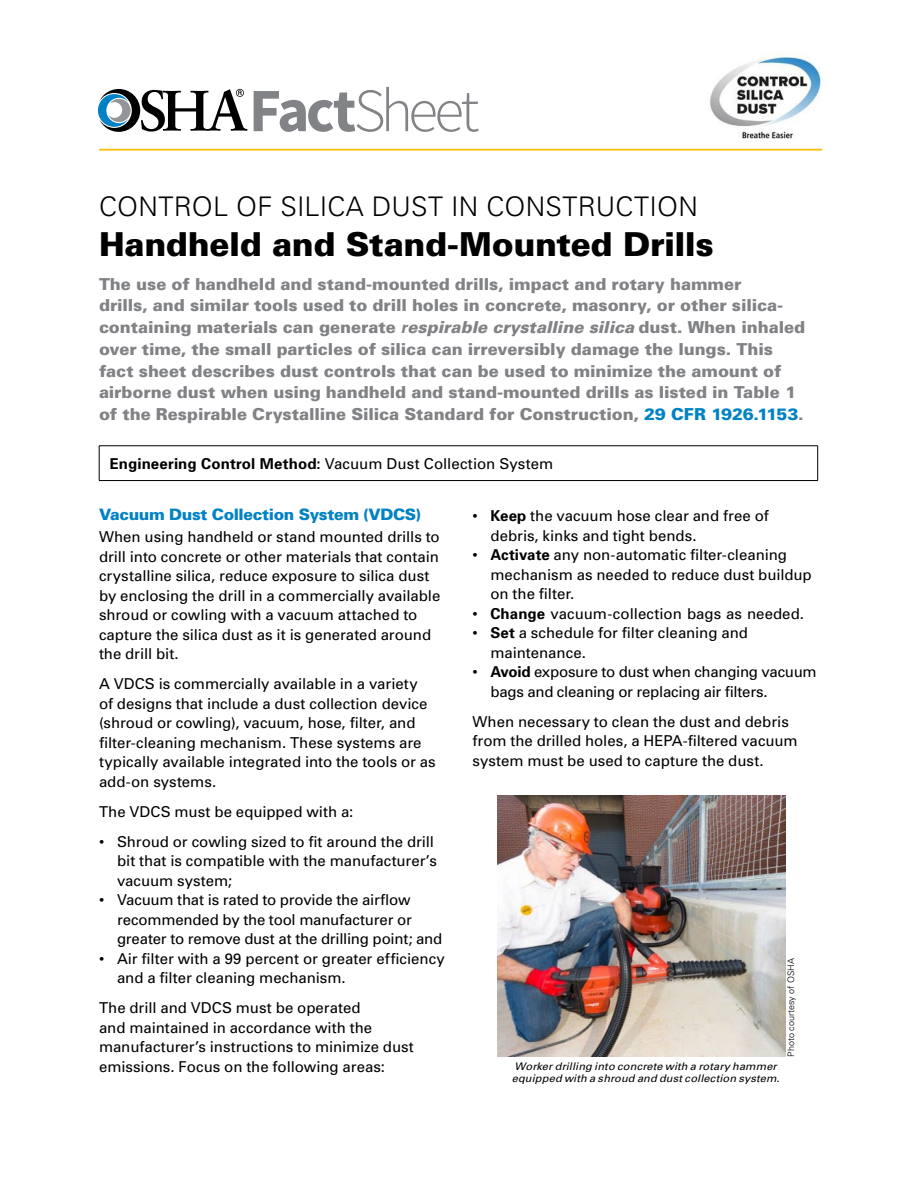
<style>
.page{position:relative;width:918px;height:1188px;background:#fff}
.page>*{position:absolute;margin:0;border:0;box-sizing:border-box;transform-origin:0 0}
.t1{font:300 61.5px "Source Sans Pro";letter-spacing:-.07em;color:#818386}
.Title_of_FactSheet{font:900 33px "Univers";letter-spacing:-.01em;color:#000}
.Title_of_FactSheet-2{font:300 27px "Univers";letter-spacing:.01em;color:#000}
.Highlighted_Paragrap{font:900 16.5px/21.8px "Univers";letter-spacing:-.005em;color:#808285}
.Subhead{font:900 15.75px "Univers";letter-spacing:-.025em;color:#0082c4}
.Bodytext{font:15px/19.5px "Univers";letter-spacing:-.005em;color:#000}
.t2{font:italic 10.5px/12px "Univers";letter-spacing:.01em;color:#000;scale:1.05 1}
.t3{font:300 9px "Univers";color:#000}
.s1{font-weight:700}
.s2{font-weight:700;font-style:italic}
.s3{font-style:italic}
.s4{color:#0082c4}
</style>
<div class="page">
<hr style="left:99px;top:149px;width:723px;height:2px;background:#febe10">
<hr style="left:99px;top:445px;width:719px;height:1px;background:#000">
<hr style="left:99px;top:446px;width:1px;height:34px;background:#000">
<hr style="left:817px;top:446px;width:1px;height:34px;background:#000">
<hr style="left:99px;top:480px;width:719px;height:1px;background:#000">
<img style="left:497px;top:796px;width:288px;height:261px">
<svg style="left:98px;top:89px;width:149px;height:43px"></svg>
<img style="left:710px;top:52px;width:111px;height:87px">
<p class="t1" style="left:249px;top:73px;width:232px"><span class="s1">Fact</span>Sheet</p>
<h1 class="Title_of_FactSheet-2" style="left:99px;top:190px;width:600px">CONTROL OF SILICA DUST IN CONSTRUCTION</h1>
<h1 class="Title_of_FactSheet" style="left:99px;top:224px;width:616px">Handheld and Stand-Mounted Drills</h1>
<p class="Highlighted_Paragrap" style="left:99px;top:272px;width:708px">The use of handheld and stand-mounted drills, impact and rotary hammer<br>drills, and similar tools used to drill holes in concrete, masonry, or other silica&shy;containing materials can generate <span class="s2">r</span><span class="s3">espirable crystalline silica</span> dust. When inhaled over time, the small particles of silica can irreversibly damage the lungs. This fact sheet describes dust controls that can be used to minimize the amount of airborne dust when using handheld and stand-mounted drills as listed in Table 1 of the Respirable Crystalline Silica Standard for Construction, <span class="s4">29 CFR 1926.1153</span>.</p>
<p class="Bodytext" style="left:110px;top:453px;width:445px"><span class="s1">Engineering Control Method:</span> Vacuum Dust Collection System</p>
<h2 class="Subhead" style="left:99px;top:504px;width:323px">Vacuum Dust Collection System (VDCS)</h2>
<p class="Bodytext" style="left:99px;top:527px;width:343px">When using handheld or stand mounted drills to drill into concrete or other materials that contain crystalline silica, reduce exposure to silica dust by enclosing the drill in a commercially available shroud or cowling with a vacuum attached to capture the silica dust as it is generated around the drill bit.</p>
<p class="Bodytext" style="left:99px;top:674px;width:338px">A VDCS is commercially available in a variety<br>of designs that include a dust collection device (shroud or cowling), vacuum, hose, filter, and filter-cleaning mechanism. These systems are typically available integrated into the tools or as add-on systems.</p>
<p class="Bodytext" style="left:99px;top:801px;width:256px">The VDCS must be equipped with a:</p>
<p class="Bodytext" style="left:117px;top:831px;width:321px;text-indent:-18px">• Shroud or cowling sized to fit around the drill bit that is compatible with the manufacturer’s vacuum system;</p>
<p class="Bodytext" style="left:117px;top:890px;width:327px;text-indent:-18px">• Vacuum that is rated to provide the airflow recommended by the tool manufacturer or greater to remove dust at the drilling point; and</p>
<p class="Bodytext" style="left:117px;top:948px;width:329px;text-indent:-18px">• Air filter with a 99 percent or greater efficiency and a filter cleaning mechanism.</p>
<p class="Bodytext" style="left:99px;top:998px;width:316px">The drill and VDCS must be operated<br>and maintained in accordance with the manufacturer’s instructions to minimize dust emissions. Focus on the following areas:</p>
<p class="Bodytext" style="left:490px;top:506px;width:280px;text-indent:-18px">• <span class="s1">Keep</span> the vacuum hose clear and free of debris, kinks and tight bends.</p>
<p class="Bodytext" style="left:490px;top:545px;width:323px;text-indent:-18px">• <span class="s1">Activate</span> any non-automatic filter-cleaning mechanism as needed to reduce dust buildup on the filter.</p>
<p class="Bodytext" style="left:472px;top:603px;width:333px">• <span class="s1">Change</span> vacuum-collection bags as needed.</p>
<p class="Bodytext" style="left:490px;top:623px;width:259px;text-indent:-18px">• <span class="s1">Set</span> a schedule for filter cleaning and maintenance.</p>
<p class="Bodytext" style="left:490px;top:662px;width:328px;text-indent:-18px">• <span class="s1">Avoid</span> exposure to dust when changing vacuum bags and cleaning or replacing air filters.</p>
<p class="Bodytext" style="left:472px;top:711px;width:327px">When necessary to clean the dust and debris from the drilled holes, a HEPA-filtered vacuum system must be used to capture the dust.</p>
<p class="t3" style="left:786px;top:1057px;width:100px;rotate:-90deg">Photo courtesy of OSHA</p>
<p class="t2" style="left:512px;top:1060px;width:257px">Worker drilling into concrete with a rotary hammer equipped with a shroud and dust collection system.</p>
</div>
